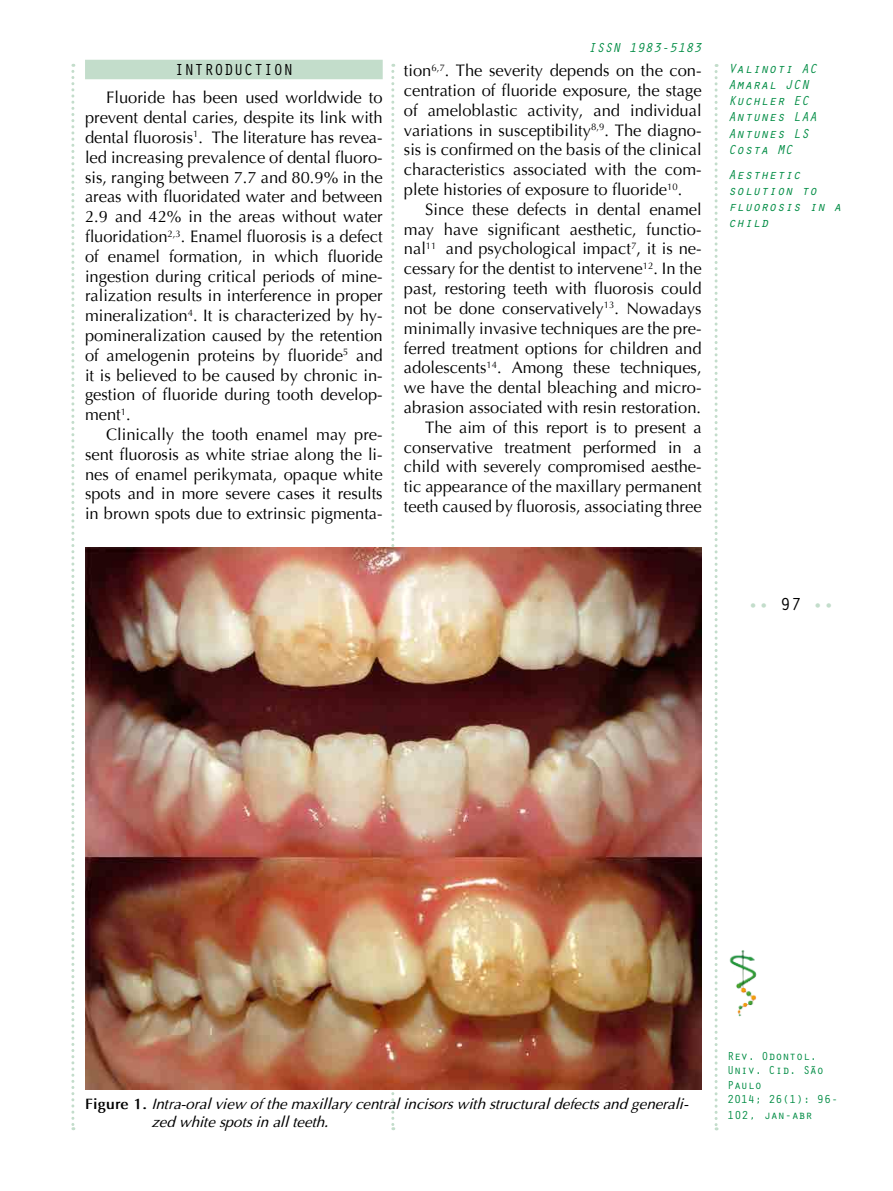
<style>
.page{position:relative;width:893px;height:1191px;background:#fff}
.page>*{position:absolute;margin:0;border:0;box-sizing:border-box;transform-origin:0 0}
.t1{font:18px "Orator Std";color:#c3ddcb}
.t2{font:16.5px/19.8px "Optima";color:#000;text-align:justify}
.t3{font:16.5px "Orator Std";color:#000}
.t4{font:italic 15px/18px "Optima";color:#000}
.t5{font:italic 13.5px/16.2px "Orator Std";color:#008c44}
.t6{font:12px/14.4px "Orator Std";letter-spacing:-.025em;color:#008c44}
.s1{color:#000}
.s2{font-weight:700;font-style:normal}
</style>
<div class="page">
<svg style="left:715px;top:64px;width:3px;height:1066px"></svg>
<svg style="left:391px;top:64px;width:3px;height:1066px"></svg>
<svg style="left:71px;top:64px;width:3px;height:1066px"></svg>
<img style="left:729px;top:950px;width:27px;height:66px">
<div style="left:85px;top:60px;width:298px;height:19px;background:#c3ddcb"></div>
<img style="left:85px;top:547px;width:617px;height:542px">
<p class="t3" style="left:174px;top:58px;width:120px">INTRODUCTION</p>
<p class="t2" style="left:85px;top:88px;width:299px;text-indent:21px">Fluoride has been used worldwide to prevent dental caries, despite its link with dental fluorosis<sup>1</sup>. The literature has revea&shy;led increasing prevalence of dental fluoro&shy;sis, ranging between 7.7 and 80.9% in the areas with fluoridated water and between 2.9 and 42% in the areas without water fluoridation<sup>2,3</sup>. Enamel fluorosis is a defect of enamel formation, in which fluoride ingestion during critical periods of mine&shy;ralization results in interference in proper mineralization<sup>4</sup>. It is characterized by hy&shy;pomineralization caused by the retention of amelogenin proteins by fluoride<sup>5</sup> and it is believed to be caused by chronic in&shy;gestion of fluoride during tooth develop&shy;ment<sup>1</sup>.</p>
<p class="t2" style="left:85px;top:425px;width:299px;text-indent:21px">Clinically the tooth enamel may pre&shy;sent fluorosis as white striae along the li&shy;nes of enamel perikymata, opaque white spots and in more severe cases it results in brown spots due to extrinsic pigmenta-</p>
<p class="t5" style="left:588px;top:39px;width:115px">ISSN 1983-5183</p>
<p class="t2" style="left:404px;top:61px;width:299px">tion<sup>6,7</sup>. The severity depends on the con&shy;centration of fluoride exposure, the stage of ameloblastic activity, and individual variations in susceptibility<sup>8,9</sup>. The diagno&shy;sis is confirmed on the basis of the clinical characteristics associated with the com&shy;plete histories of exposure to fluoride<sup>10</sup>.</p>
<p class="t2" style="left:404px;top:200px;width:299px;text-align:right">Since these defects in dental enamel may have significant aesthetic, functio&shy;nal<sup>11</sup> and psychological impact<sup>7</sup>, it is ne&shy;cessary for the dentist to intervene<sup>12</sup>. In the past, restoring teeth with fluorosis could not be done conservatively<sup>13</sup>. Nowadays minimally invasive techniques are the pre&shy;ferred treatment options for children and adolescents<sup>14</sup>. Among these techniques, we have the dental bleaching and micro&shy;abrasion associated with resin restoration.<br>The aim of this report is to present a conservative treatment performed in a child with severely compromised aesthe&shy;tic appearance of the maxillary permanent teeth caused by fluorosis, associating three</p>
<p class="t5" style="left:728px;top:60px;width:91px">Valinoti AC<br>Amaral JCN<br>Kuchler EC<br>Antunes LAA<br>Antunes LS<br>Costa MC</p>
<p class="t5" style="left:728px;top:165px;width:115px">Aesthetic solution to fluorosis in a child</p>
<p class="t1" style="left:748px;top:591px;width:88px">•• <span class="s1">97</span> ••</p>
<p class="t4" style="left:151px;top:1094px;width:539px;text-indent:-66px"><span class="s2">Figure 1.</span> Intra-oral view of the maxillary central incisors with structural defects and generali&shy;zed white spots in all teeth.</p>
<p class="t6" style="left:727px;top:1048px;width:113px">Rev. Odontol.<br>Univ. Cid. São<br>Paulo<br>2014; 26(1): 96-</p>
<p class="t6" style="left:727px;top:1107px;width:87px">102, jan-abr</p>
</div>
